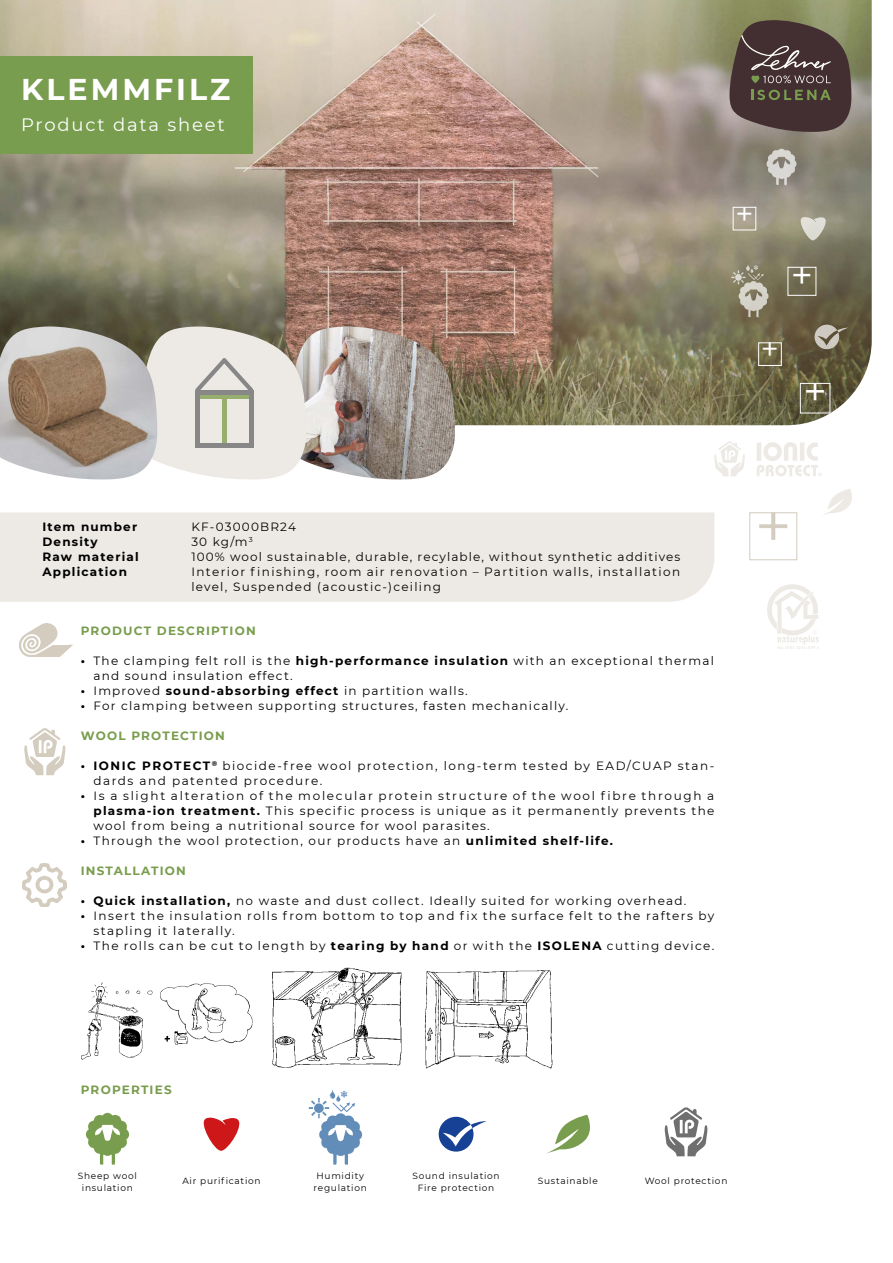
<style>
.page{position:relative;width:893px;height:1263px;background:#fff}
.page>*{position:absolute;margin:0;border:0;box-sizing:border-box;transform-origin:0 0}
.t1{font:64.35px "Montserrat";color:#d3ccbf}
.t2{font:40.95px "Montserrat";color:#fff}
.t3{font:38.7px "Montserrat";color:#fff}
.t4{font:31.5px "Montserrat";color:#fff}
.t5{font:700 30px "Montserrat";letter-spacing:.1em;color:#fff}
.t6{font:18px "Montserrat";letter-spacing:.1em;color:#fff}
.t7{font:12px/15px "Montserrat";letter-spacing:.105em;color:#000}
.t8{font:12px/15px "Montserrat";letter-spacing:.125em;color:#000}
.t9{font:700 12px "Montserrat";letter-spacing:.1em;color:#799d4e}
.t10{font:700 12px "Montserrat";letter-spacing:.1em;color:#000}
.t11{font:9px/11.2px "Montserrat";letter-spacing:.08em;color:#000;text-align:center}
.s1{font-weight:700}
</style>
<div class="page">
<img style="left:0;top:0;width:872px;height:425px">
<svg style="left:729px;top:20px;width:122px;height:112px;background:#594a44"></svg>
<img style="left:767px;top:584px;width:52px;height:64px">
<div style="left:749px;top:512px;width:48px;height:48px;border:1px solid #d3ccbf"></div>
<svg style="left:714px;top:441px;width:31px;height:35px"></svg>
<svg style="left:757px;top:442px;width:65px;height:34px"></svg>
<svg style="left:824px;top:489px;width:28px;height:26px"></svg>
<div style="left:733px;top:207px;width:23px;height:23px;border:1px solid #fff"></div>
<div style="left:788px;top:267px;width:28px;height:29px;border:1px solid #fff"></div>
<div style="left:758px;top:342px;width:24px;height:24px;border:1px solid #fff"></div>
<div style="left:800px;top:383px;width:30px;height:30px;border:1px solid #fff"></div>
<svg style="left:815px;top:325px;width:33px;height:24px"></svg>
<svg style="left:797px;top:216px;width:33px;height:24px"></svg>
<img style="left:731px;top:264px;width:38px;height:54px">
<img style="left:766px;top:149px;width:31px;height:37px">
<img style="left:307px;top:326px;width:148px;height:154px">
<svg style="left:136px;top:324px;width:171px;height:156px;background:#dbd8d1"></svg>
<img style="left:0;top:326px;width:158px;height:154px">
<img style="left:81px;top:982px;width:72px;height:78px">
<img style="left:160px;top:983px;width:93px;height:62px">
<img style="left:272px;top:967px;width:130px;height:101px">
<img style="left:424px;top:970px;width:129px;height:99px">
<div style="left:0;top:56px;width:253px;height:98px;background:#799d4e"></div>
<svg style="left:24px;top:728px;width:42px;height:47px"></svg>
<img style="left:19px;top:623px;width:54px;height:34px">
<img style="left:23px;top:863px;width:44px;height:44px">
<img style="left:86px;top:1113px;width:43px;height:52px">
<svg style="left:203px;top:1117px;width:37px;height:34px"></svg>
<img style="left:308px;top:1090px;width:54px;height:75px">
<svg style="left:439px;top:1117px;width:48px;height:34px"></svg>
<svg style="left:547px;top:1115px;width:43px;height:38px"></svg>
<svg style="left:664px;top:1107px;width:44px;height:49px"></svg>
<div style="left:0;top:512px;width:714px;height:90px;background:#edeae5"></div>
<h3 class="t5" style="left:21px;top:68px;width:211px">KLEMMFILZ</h3>
<h3 class="t6" style="left:21px;top:112px;width:205px">Product data sheet</h3>
<h3 class="t4" style="left:735px;top:192px;width:20px">+</h3>
<h3 class="t3" style="left:791px;top:248px;width:24px">+</h3>
<h3 class="t4" style="left:761px;top:327px;width:20px">+</h3>
<h2 class="t2" style="left:803px;top:363px;width:25px">+</h2>
<p class="t10" style="left:43px;top:518px;width:96px">Item number</p>
<p class="t7" style="left:191px;top:519px;width:106px">KF-03000BR24</p>
<p class="t10" style="left:43px;top:533px;width:57px">Density</p>
<p class="t7" style="left:191px;top:534px;width:63px">30 kg/m<sup>3</sup></p>
<p class="t10" style="left:43px;top:548px;width:98px">Raw material</p>
<p class="t7" style="left:191px;top:549px;width:490px">100% wool sustainable, durable, recylable, without synthetic additives</p>
<p class="t10" style="left:43px;top:563px;width:86px">Application</p>
<p class="t7" style="left:191px;top:564px;width:490px">Interior finishing, room air renovation – Partition walls, installation level, Suspended (acoustic-)ceiling</p>
<p class="t9" style="left:81px;top:622px;width:176px">PRODUCT DESCRIPTION</p>
<p class="t7" style="left:94px;top:652px;width:622px;text-indent:-13px"><span class="s1">•</span> The clamping felt roll is the <span class="s1">high-performance insulation</span> with an exceptional thermal and sound insulation effect.</p>
<p class="t7" style="left:81px;top:682px;width:388px"><span class="s1">•</span> Improved <span class="s1">sound-absorbing effect</span> in partition walls.</p>
<p class="t7" style="left:81px;top:697px;width:489px"><span class="s1">•</span> For clamping between supporting structures, fasten mechanically.</p>
<p class="t9" style="left:81px;top:727px;width:146px">WOOL PROTECTION</p>
<p class="t8" style="left:94px;top:757px;width:622px;text-indent:-13px"><span class="s1">• IONIC PROTECT</span><sup>®</sup> biocide-free wool protection, long-term tested by EAD/CUAP stan&shy;dards and patented procedure.</p>
<p class="t7" style="left:94px;top:787px;width:622px;text-align:justify;text-indent:-13px"><span class="s1">•</span> Is a slight alteration of the molecular protein structure of the wool fibre through a <span class="s1">plasma-ion treatment.</span> This specific process is unique as it permanently prevents the wool from being a nutritional source for wool parasites.</p>
<p class="t7" style="left:81px;top:832px;width:534px"><span class="s1">•</span> Through the wool protection, our products have an <span class="s1">unlimited shelf-life.</span></p>
<p class="t9" style="left:81px;top:862px;width:107px">INSTALLATION</p>
<p class="t7" style="left:81px;top:892px;width:607px"><span class="s1">• Quick installation,</span> no waste and dust collect. Ideally suited for working overhead.</p>
<p class="t7" style="left:94px;top:907px;width:622px;text-indent:-13px"><span class="s1">•</span> Insert the insulation rolls from bottom to top and fix the surface felt to the rafters by stapling it laterally.</p>
<p class="t7" style="left:81px;top:937px;width:635px"><span class="s1">•</span> The rolls can be cut to length by <span class="s1">tearing by hand</span> or with the <span class="s1">ISOLENA</span> cutting device.</p>
<h1 class="t1" style="left:755px;top:482px;width:39px">+</h1>
<p class="t9" style="left:81px;top:1081px;width:92px">PROPERTIES</p>
<p class="t11" style="left:78px;top:1170px;width:60px">Sheep wool insulation</p>
<p class="t11" style="left:182px;top:1175px;width:80px">Air purification</p>
<p class="t11" style="left:314px;top:1170px;width:55px">Humidity regulation</p>
<p class="t11" style="left:412px;top:1170px;width:89px">Sound insulation<br>Fire protection</p>
<p class="t11" style="left:538px;top:1175px;width:61px">Sustainable</p>
<p class="t11" style="left:645px;top:1175px;width:84px">Wool protection</p>
</div>
